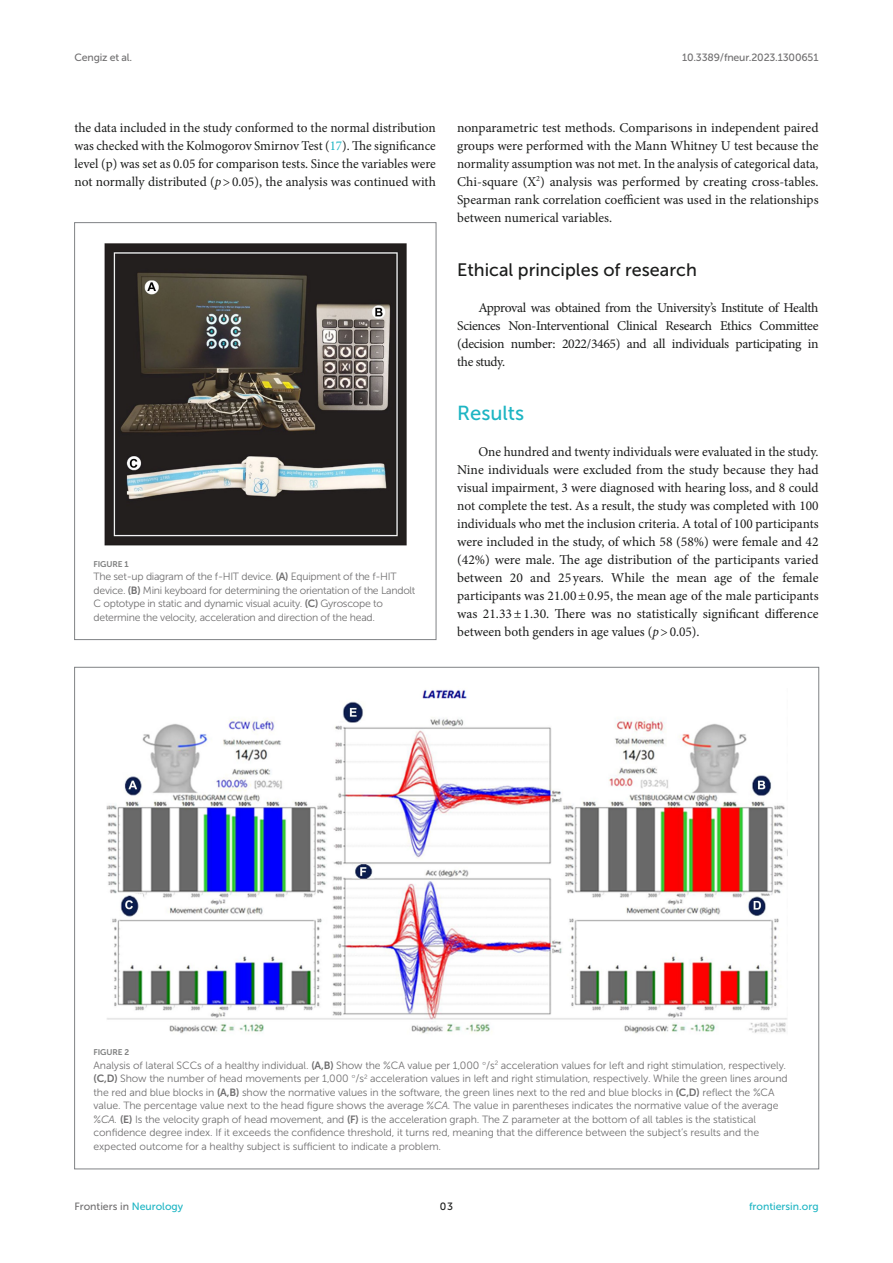
<style>
.page{position:relative;width:893px;height:1263px;background:#fff}
.page>*{position:absolute;margin:0;border:0;box-sizing:border-box;transform-origin:0 0}
.HEAD_1{font:20.25px "Museo Sans 500";color:#1db5c3}
.HEAD_2{font:18px "Museo Sans 500";color:#1b1c1b}
.TEXT_FLUSH{font:13.5px/18px "Minion Pro";letter-spacing:-.005em;color:#1b1c1b;text-align:justify}
.FIG_LEG{font:10.5px/13.5px "Museo Sans 300";letter-spacing:-.01em;color:#706f70}
.t1{font:10.5px "Museo Sans 500";letter-spacing:-.015em;color:#706f70}
.t2{font:10.5px "Museo Sans 500";color:#1db5c3}
.t3{font:10.5px "Museo Sans 500";color:#1b1c1b}
.FIG_HD{font:8.25px "Museo Sans 700";letter-spacing:-.01em;color:#7e7f7f}
.s1{color:#1db5c3}
.s2{font-style:italic}
.s3{font-family:"Museo Sans 700"}
.s4{font-family:"STIX"}
</style>
<div class="page">
<img style="left:104px;top:243px;width:303px;height:303px">
<div style="left:74px;top:222px;width:362px;height:418px;border:1px solid #808285"></div>
<img style="left:106px;top:690px;width:682px;height:344px">
<p class="t1" style="left:74px;top:51px;width:59px">Cengiz et al.</p>
<p class="t1" style="left:682px;top:51px;width:138px">10.3389/fneur.2023.1300651</p>
<p class="TEXT_FLUSH" style="left:74px;top:119px;width:363px">the data included in the study conformed to the normal distribution was checked with the Kolmogorov Smirnov Test (<span class="s1">17</span>). The significance level (p) was set as 0.05 for comparison tests. Since the variables were not normally distributed (<span class="s2">p</span>&gt;0.05), the analysis was continued with</p>
<p class="TEXT_FLUSH" style="left:457px;top:119px;width:363px">nonparametric test methods. Comparisons in independent paired groups were performed with the Mann Whitney U test because the normality assumption was not met. In the analysis of categorical data, Chi-square (X<sup>2</sup>) analysis was performed by creating cross-tables.<br>Spearman rank correlation coefficient was used in the relationships between numerical variables.</p>
<p class="FIG_HD" style="left:94px;top:559px;width:37px">FIGURE 1</p>
<p class="FIG_LEG" style="left:94px;top:570px;width:323px">The set-up diagram of the f-HIT device. <span class="s3">(A)</span> Equipment of the f-HIT device. <span class="s3">(B)</span> Mini keyboard for determining the orientation of the Landolt C optotype in static and dynamic visual acuity. <span class="s3">(C)</span> Gyroscope to determine the velocity, acceleration and direction of the head.</p>
<p class="HEAD_2" style="left:457px;top:260px;width:241px">Ethical principles of research</p>
<p class="TEXT_FLUSH" style="left:457px;top:299px;width:363px;text-indent:21px">Approval was obtained from the University’s Institute of Health Sciences Non-Interventional Clinical Research Ethics Committee (decision number: 2022/3465) and all individuals participating in the study.</p>
<p class="HEAD_1" style="left:457px;top:402px;width:69px">Results</p>
<p class="TEXT_FLUSH" style="left:457px;top:443px;width:363px;text-indent:21px">One hundred and twenty individuals were evaluated in the study.<br>Nine individuals were excluded from the study because they had visual impairment, 3 were diagnosed with hearing loss, and 8 could not complete the test. As a result, the study was completed with 100 individuals who met the inclusion criteria. A total of 100 participants were included in the study, of which 58 (58%) were female and 42 (42%) were male. The age distribution of the participants varied between 20 and 25 years. While the mean age of the female participants was 21.00±0.95, the mean age of the male participants was 21.33±1.30. There was no statistically significant difference between both genders in age values (<span class="s2">p</span>&gt;0.05).</p>
<p class="FIG_HD" style="left:94px;top:1048px;width:37px">FIGURE 2</p>
<p class="FIG_LEG" style="left:94px;top:1059px;width:696px">Analysis of lateral SCCs of a healthy individual. <span class="s3">(A,B)</span> Show the %CA value per 1,000 <span class="s4">°</span>/s<sup>2</sup> acceleration values for left and right stimulation, respectively. <span class="s3">(C,D)</span> Show the number of head movements per 1,000 <span class="s4">°</span>/s<sup>2</sup> acceleration values in left and right stimulation, respectively. While the green lines around the red and blue blocks in <span class="s3">(A,B)</span> show the normative values in the software, the green lines next to the red and blue blocks in <span class="s3">(C,D)</span> reflect the %CA value. The percentage value next to the head figure shows the average %<span class="s2">CA.</span> The value in parentheses indicates the normative value of the average %<span class="s2">CA.</span> <span class="s3">(E)</span> Is the velocity graph of head movement, and <span class="s3">(F)</span> is the acceleration graph. The Z parameter at the bottom of all tables is the statistical confidence degree index. If it exceeds the confidence threshold, it turns red, meaning that the difference between the subject’s results and the expected outcome for a healthy subject is sufficient to indicate a problem.</p>
<p class="t1" style="left:74px;top:1200px;width:110px">Frontiers in <span class="s1">Neurology</span></p>
<p class="t3" style="left:440px;top:1200px;width:15px">03</p>
<p class="t2" style="left:749px;top:1200px;width:71px">frontiersin.org</p>
</div>
